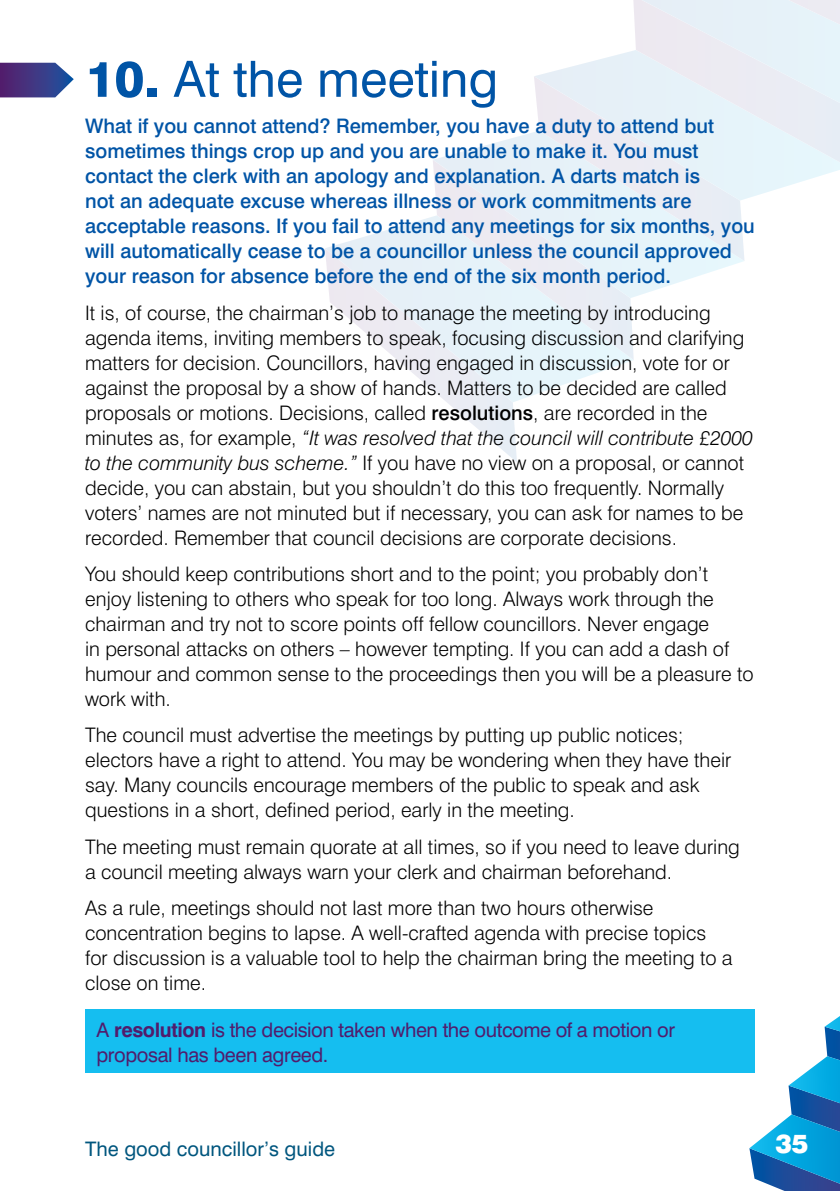
<style>
.page{position:relative;width:840px;height:1191px;background:#fff}
.page>*{position:absolute;margin:0;border:0;box-sizing:border-box;transform-origin:0 0}
.t1{font:50px "Swiss 721 BT";color:#0054a6}
.t2{font:900 25.8px "Swiss 721 BT";color:#fff}
.t3{font:300 20px/25px "Swiss 721 BT";color:#000}
.t4{font:500 20px/25px "Swiss 721 BT";color:#0054a6}
.t5{font:20px/25px "Swiss 721 BT";letter-spacing:-.02em;color:#511c6c}
.t6{font:20px "Swiss 721 BT";color:#00567e}
.s1{font-weight:800}
.s2{font-weight:500}
.s3{font-style:italic}
.s4{font-weight:700}
</style>
<div class="page">
<svg style="left:749px;top:1009px;width:90px;height:182px"></svg>
<svg style="left:447px;top:402px;width:69px;height:59px"></svg>
<svg style="left:325px;top:217px;width:308px;height:185px"></svg>
<div style="left:432px;top:298px;width:201px;height:62px;background:#e6f3f9"></div>
<svg style="left:432px;top:132px;width:311px;height:166px"></svg>
<svg style="left:533px;top:0;width:306px;height:261px"></svg>
<div style="left:85px;top:1009px;width:669px;height:64px;background:#15bef0"></div>
<svg style="left:0;top:63px;width:74px;height:34px;background:#564e91"></svg>
<h1 class="t1" style="left:85px;top:49px;width:414px"><span class="s1">10.</span> At the meeting</h1>
<p class="t4" style="left:85px;top:113px;width:671px">What if you cannot attend? Remember, you have a duty to attend but sometimes things crop up and you are unable to make it. You must contact the clerk with an apology and explanation. A darts match is<br>not an adequate excuse whereas illness or work commitments are acceptable reasons. If you fail to attend any meetings for six months, you will automatically cease to be a councillor unless the council approved your reason for absence before the end of the six month period.</p>
<p class="t3" style="left:85px;top:300px;width:668px">It is, of course, the chairman’s job to manage the meeting by introducing agenda items, inviting members to speak, focusing discussion and clarifying matters for decision. Councillors, having engaged in discussion, vote for or against the proposal by a show of hands. Matters to be decided are called proposals or motions. Decisions, called <span class="s2">resolutions</span>, are recorded in the minutes as, for example, <span class="s3">“It was resolved that the council will contribute £2000 to the community bus scheme.”</span> If you have no view on a proposal, or cannot decide, you can abstain, but you shouldn’t do this too frequently. Normally voters’ names are not minuted but if necessary, you can ask for names to be recorded. Remember that council decisions are corporate decisions.</p>
<p class="t3" style="left:85px;top:561px;width:669px">You should keep contributions short and to the point; you probably don’t enjoy listening to others who speak for too long. Always work through the chairman and try not to score points off fellow councillors. Never engage<br>in personal attacks on others – however tempting. If you can add a dash of humour and common sense to the proceedings then you will be a pleasure to work with.</p>
<p class="t3" style="left:85px;top:722px;width:647px">The council must advertise the meetings by putting up public notices; electors have a right to attend. You may be wondering when they have their say. Many councils encourage members of the public to speak and ask questions in a short, defined period, early in the meeting.</p>
<p class="t3" style="left:85px;top:834px;width:655px">The meeting must remain quorate at all times, so if you need to leave during a council meeting always warn your clerk and chairman beforehand.</p>
<p class="t3" style="left:85px;top:895px;width:648px">As a rule, meetings should not last more than two hours otherwise concentration begins to lapse. A well-crafted agenda with precise topics for discussion is a valuable tool to help the chairman bring the meeting to a close on time.</p>
<p class="t5" style="left:96px;top:1017px;width:579px">A <span class="s4">resolution</span> is the decision taken when the outcome of a motion or proposal has been agreed.</p>
<p class="t6" style="left:85px;top:1136px;width:251px">The good councillor’s guide</p>
<p class="t2" style="left:774px;top:1128px;width:35px">35</p>
</div>
